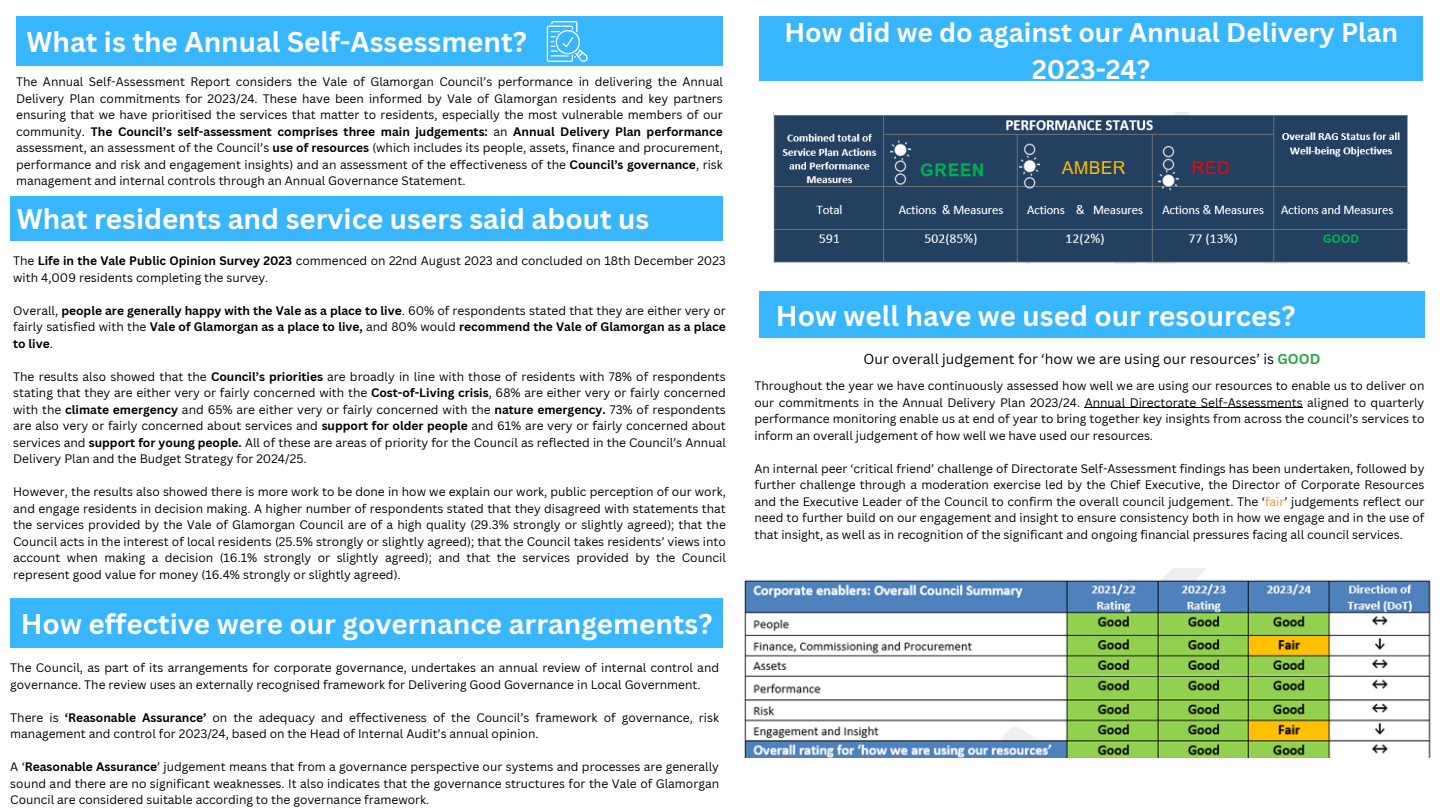
<style>
.page{position:relative;width:1440px;height:810px;background:#fff}
.page>*{position:absolute;margin:0;border:0;box-sizing:border-box;transform-origin:0 0}
.t1{font:700 27.8px "Canva Sans";color:#fff}
.t2{font:700 26.4px/36.8px "Canva Sans";color:#fff;text-align:center}
.t3{font:14px "Canva Sans";color:#000}
.t4{font:12px/16.5px "Canva Sans";color:#000;text-align:justify}
.t5{font:700 12px/16.5px "Canva Sans";color:#000;text-align:justify}
.s1{font-weight:700}
.s2{font-weight:400}
.s3{font-weight:700;color:#2ba543}
.s4{color:#f18d31}
</style>
<div class="page">
<div style="left:16px;top:16px;width:707px;height:50px;background:#38b6ff"></div>
<div style="left:10px;top:196px;width:713px;height:44px;background:#38b6ff"></div>
<svg style="left:547px;top:21px;width:41px;height:41px"></svg>
<img style="left:773px;top:112px;width:637px;height:151px">
<div style="left:759px;top:16px;width:664px;height:65px;background:#38b6ff"></div>
<div style="left:759px;top:291px;width:665px;height:47px;background:#38b6ff"></div>
<img style="left:744px;top:569px;width:687px;height:189px">
<hr style="left:1085px;top:407px;width:218px;height:1px;background:#000">
<div style="left:10px;top:598px;width:713px;height:50px;background:#38b6ff"></div>
<p class="t1" style="left:27px;top:22px;width:502px">What is the Annual Self-Assessment?</p>
<h1 class="t4" style="left:16px;top:73px;width:708px">The Annual Self-Assessment Report considers the Vale of Glamorgan Council’s performance in delivering the Annual Delivery Plan commitments for 2023/24. These have been informed by Vale of Glamorgan residents and key partners ensuring that we have prioritised the services that matter to residents, especially the most vulnerable members of our community. <span class="s1">The Council’s self-assessment comprises three main judgements:</span> an <span class="s1">Annual Delivery Plan performance </span>assessment, an assessment of the Council’s <span class="s1">use of resources</span> (which includes its people, assets, finance and procurement, performance and risk and engagement insights) and an assessment of the effectiveness of the <span class="s1">Council’s governance</span>, risk management and internal controls through an Annual Governance Statement.</h1>
<p class="t1" style="left:17px;top:199px;width:634px">What residents and service users said about us</p>
<h1 class="t4" style="left:13px;top:253px;width:714px">The <span class="s1">Life in the Vale Public Opinion Survey 2023</span> commenced on 22nd August 2023 and concluded on 18th December 2023 with 4,009 residents completing the survey.</h1>
<p class="t5" style="left:13px;top:302px;width:714px"><span class="s2">Overall,</span> people are generally happy with the Vale as a place to live<span class="s2">. 60% of respondents stated that they are either very or fairly satisfied with the</span> Vale of Glamorgan as a place to live, <span class="s2">and 80% would</span> recommend the Vale of Glamorgan as a place to live<span class="s2">.</span></p>
<p class="t4" style="left:13px;top:368px;width:714px">The results also showed that the <span class="s1">Council’s priorities</span> are broadly in line with those of residents with 78% of respondents stating that they are either very or fairly concerned with the <span class="s1">Cost-of-Living crisis</span>, 68% are either very or fairly concerned with the <span class="s1">climate emergency</span> and 65% are either very or fairly concerned with the <span class="s1">nature emergency.</span> 73% of respondents are also very or fairly concerned about services and <span class="s1">support for older people</span> and 61% are very or fairly concerned about services and <span class="s1">support for young people.</span> All of these are areas of priority for the Council as reflected in the Council’s Annual Delivery Plan and the Budget Strategy for 2024/25.</p>
<p class="t4" style="left:13px;top:484px;width:714px">However, the results also showed there is more work to be done in how we explain our work, public perception of our work, and engage residents in decision making. A higher number of respondents stated that they disagreed with statements that the services provided by the Vale of Glamorgan Council are of a high quality (29.3% strongly or slightly agreed); that the Council acts in the interest of local residents (25.5% strongly or slightly agreed); that the Council takes residents’ views into account when making a decision (16.1% strongly or slightly agreed); and that the services provided by the Council represent good value for money (16.4% strongly or slightly agreed).</p>
<p class="t1" style="left:21px;top:604px;width:693px">How effective were our governance arrangements?</p>
<h1 class="t4" style="left:10px;top:659px;width:710px">The Council, as part of its arrangements for corporate governance, undertakes an annual review of internal control and governance. The review uses an externally recognised framework for Delivering Good Governance in Local Government.</h1>
<p class="t4" style="left:10px;top:709px;width:710px">There is <span class="s1">‘Reasonable Assurance’</span> on the adequacy and effectiveness of the Council’s framework of governance, risk management and control for 2023/24, based on the Head of Internal Audit’s annual opinion.</p>
<h2 class="t4" style="left:10px;top:758px;width:710px">A ‘<span class="s1">Reasonable Assurance</span>’ judgement means that from a governance perspective our systems and processes are generally sound and there are no significant weaknesses. It also indicates that the governance structures for the Vale of Glamorgan Council are considered suitable according to the governance framework.</h2>
<p class="t2" style="left:784px;top:13px;width:615px">How did we do against our Annual Delivery Plan<br>2023-24?</p>
<p class="t1" style="left:776px;top:297px;width:521px">How well have we used our resources?</p>
<h1 class="t3" style="left:864px;top:349px;width:458px">Our overall judgement for ‘how we are using our resources’ is <span class="s3">GOOD</span></h1>
<p class="t4" style="left:754px;top:377px;width:671px">Throughout the year we have continuously assessed how well we are using our resources to enable us to deliver on our commitments in the Annual Delivery Plan 2023/24. Annual Directorate Self-Assessments aligned to quarterly performance monitoring enable us at end of year to bring together key insights from across the council’s services to inform an overall judgement of how well we have used our resources.</p>
<p class="t4" style="left:754px;top:460px;width:671px">An internal peer ‘critical friend’ challenge of Directorate Self-Assessment findings has been undertaken, followed by further challenge through a moderation exercise led by the Chief Executive, the Director of Corporate Resources and the Executive Leader of the Council to confirm the overall council judgement. The ‘<span class="s4">fair</span>’ judgements reflect our need to further build on our engagement and insight to ensure consistency both in how we engage and in the use of that insight, as well as in recognition of the significant and ongoing financial pressures facing all council services.</p>
</div>
